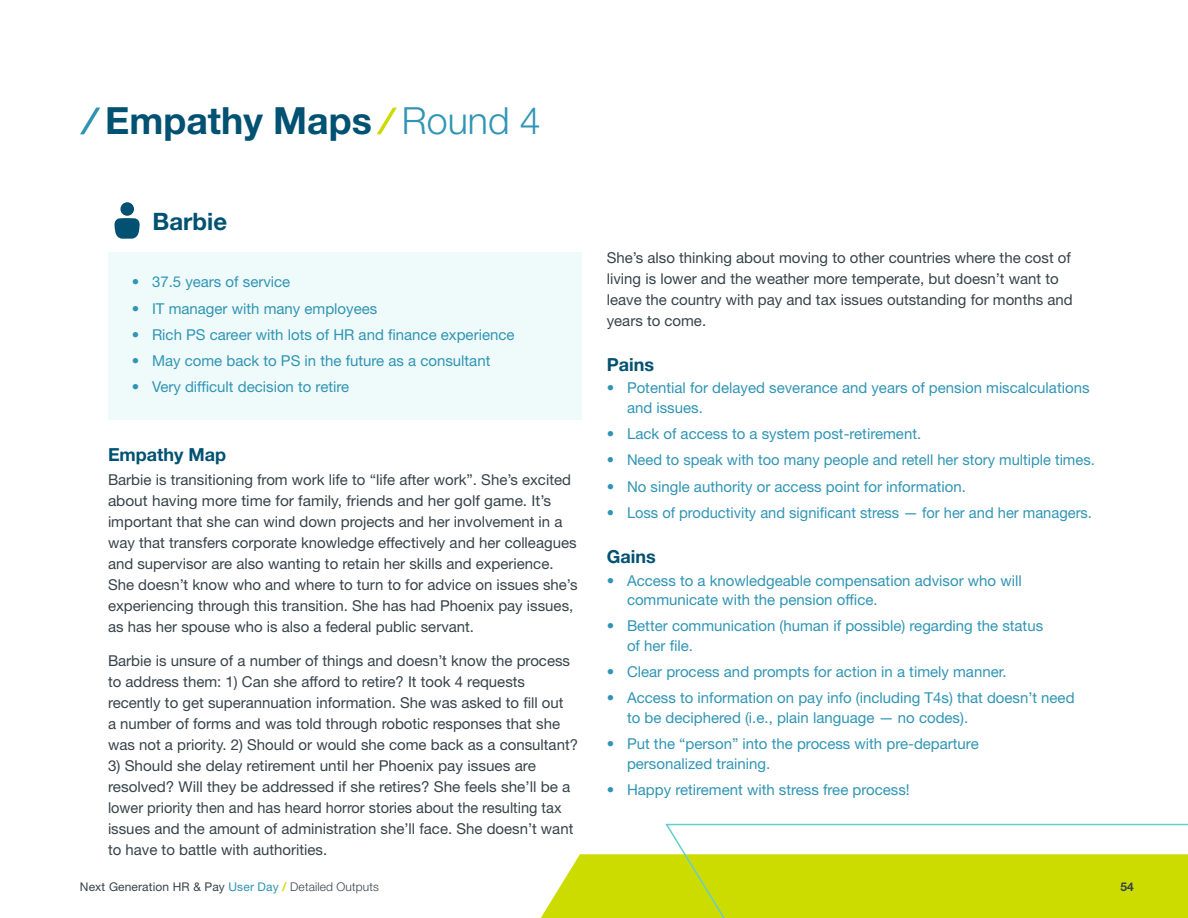
<style>
.page{position:relative;width:1188px;height:918px;background:#fff}
.page>*{position:absolute;margin:0;border:0;box-sizing:border-box;transform-origin:0 0}
.t1{font:700 37.5px "Helvetica Neue LT Std";color:#005172}
.t2{font:700 24px "Helvetica Neue LT Std";color:#005172}
.t3{font:700 18px "Helvetica Neue LT Std";color:#005172}
.t4{font:15px/21px "Helvetica Neue LT Std";color:#37434a}
.t5{font:15px/19.5px "Helvetica Neue LT Std";color:#3095b4}
.t6{font:12px "Helvetica Neue LT Std";letter-spacing:.01em;color:#37434a}
.t7{font:700 12px "Helvetica Neue LT Std";color:#37434a}
.s1{font-weight:300;color:#3095b4}
.s2{color:#3095b4}
.s3{font-weight:700;color:#ccdc00}
.s4{font-weight:300}
</style>
<div class="page">
<svg style="left:540px;top:854px;width:124px;height:64px"></svg>
<svg style="left:664px;top:823px;width:524px;height:95px"></svg>
<div style="left:108px;top:252px;width:473px;height:168px;background:#effafa"></div>
<svg style="left:80px;top:108px;width:20px;height:26px"></svg>
<svg style="left:377px;top:108px;width:20px;height:26px"></svg>
<svg style="left:114px;top:218px;width:26px;height:21px"></svg>
<div style="left:120px;top:202px;width:14px;height:14px;background:#025172;border-radius:50%"></div>
<h1 class="t1" style="left:105px;top:98px;width:437px">Empathy Maps <span class="s1">Round 4</span></h1>
<h2 class="t2" style="left:153px;top:207px;width:76px">Barbie</h2>
<p class="t5" style="left:132px;top:272px;width:160px">• 37.5 years of service</p>
<p class="t5" style="left:132px;top:298px;width:247px">• IT manager with many employees</p>
<p class="t5" style="left:132px;top:325px;width:384px">• Rich PS career with lots of HR and finance experience</p>
<p class="t5" style="left:132px;top:351px;width:360px">• May come back to PS in the future as a consultant</p>
<p class="t5" style="left:132px;top:377px;width:219px">• Very difficult decision to retire</p>
<p class="t3" style="left:108px;top:443px;width:120px">Empathy Map</p>
<p class="t4" style="left:108px;top:469px;width:471px">Barbie is transitioning from work life to “life after work”. She’s excited about having more time for family, friends and her golf game. It’s important that she can wind down projects and her involvement in a way that transfers corporate knowledge effectively and her colleagues and supervisor are also wanting to retain her skills and experience.<br>She doesn’t know who and where to turn to for advice on issues she’s experiencing through this transition. She has had Phoenix pay issues, as has her spouse who is also a federal public servant.</p>
<p class="t4" style="left:108px;top:650px;width:472px">Barbie is unsure of a number of things and doesn’t know the process to address them: 1) Can she afford to retire? It took 4 requests recently to get superannuation information. She was asked to fill out<br>a number of forms and was told through robotic responses that she was not a priority. 2) Should or would she come back as a consultant?</p>
<p class="t4" style="left:108px;top:755px;width:467px">3) Should she delay retirement until her Phoenix pay issues are resolved? Will they be addressed if she retires? She feels she’ll be a lower priority then and has heard horror stories about the resulting tax issues and the amount of administration she’ll face. She doesn’t want to have to battle with authorities.</p>
<p class="t4" style="left:607px;top:247px;width:467px">She’s also thinking about moving to other countries where the cost of living is lower and the weather more temperate, but doesn’t want to leave the country with pay and tax issues outstanding for months and years to come.</p>
<p class="t3" style="left:607px;top:353px;width:49px">Pains</p>
<p class="t5" style="left:627px;top:378px;width:464px;text-indent:-20px">• Potential for delayed severance and years of pension miscalculations and issues.</p>
<p class="t5" style="left:607px;top:424px;width:316px">• Lack of access to a system post-retirement.</p>
<p class="t5" style="left:607px;top:450px;width:490px">• Need to speak with too many people and retell her story multiple times.</p>
<p class="t5" style="left:607px;top:476px;width:361px">• No single authority or access point for information.</p>
<p class="t5" style="left:607px;top:503px;width:487px">• Loss of productivity and significant stress — for her and her managers.</p>
<p class="t3" style="left:607px;top:545px;width:50px">Gains</p>
<p class="t5" style="left:627px;top:570px;width:396px;text-indent:-20px">• Access to a knowledgeable compensation advisor who will communicate with the pension office.</p>
<p class="t5" style="left:627px;top:616px;width:418px;text-indent:-20px">• Better communication (human if possible) regarding the status of her file.</p>
<p class="t5" style="left:607px;top:662px;width:401px">• Clear process and prompts for action in a timely manner.</p>
<p class="t5" style="left:627px;top:688px;width:449px;text-indent:-20px">• Access to information on pay info (including T4s) that doesn’t need to be deciphered (i.e., plain language — no codes).</p>
<p class="t5" style="left:627px;top:734px;width:353px;text-indent:-20px">• Put the “person” into the process with pre-departure personalized training.</p>
<p class="t5" style="left:607px;top:780px;width:305px">• Happy retirement with stress free process!</p>
<p class="t6" style="left:80px;top:880px;width:300px">Next Generation HR &amp; Pay <span class="s2">User Day</span> <span class="s3">/</span> <span class="s4">Detailed Outputs</span></p>
<p class="t7" style="left:1121px;top:879px;width:15px">54</p>
</div>
